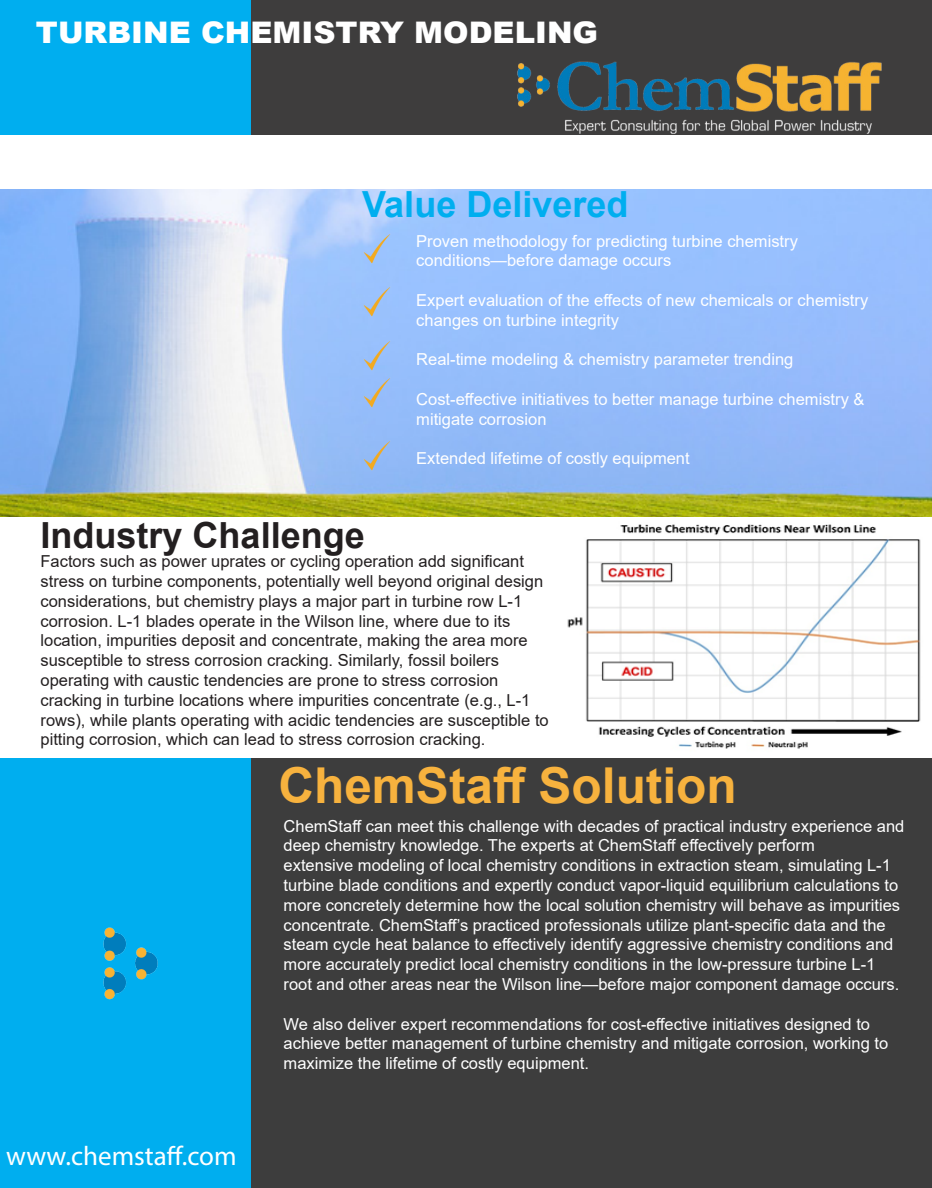
<style>
.page{position:relative;width:932px;height:1188px;background:#fff}
.page>*{position:absolute;margin:0;border:0;box-sizing:border-box;transform-origin:0 0}
.t1{font:700 49.5px "Arial";color:#f7b23e}
.t2{font:700 36px "Arial";color:#231f20}
.t3{font:700 36px "Arial";color:#00aeef}
.t4{font:900 29.7px "Arial";color:#fff}
.t5{font:27px "Myriad Pro";color:#fff}
.t6{font:16.5px/19.8px "Arial";color:#fff}
.t7{font:16.5px/19.8px "Arial";color:#231f20}
</style>
<div class="page">
<img style="left:0;top:190px;width:932px;height:327px">
<div style="left:248px;top:758px;width:684px;height:430px;background:#3d3d3d"></div>
<div style="left:250px;top:0;width:682px;height:135px;background:#3e3d3d"></div>
<div style="left:0;top:0;width:250px;height:135px;background:#00aeef"></div>
<div style="left:0;top:758px;width:250px;height:430px;background:#00aeef"></div>
<img style="left:517px;top:61px;width:365px;height:73px">
<img style="left:362px;top:285px;width:30px;height:33px">
<img style="left:362px;top:231px;width:30px;height:34px">
<img style="left:362px;top:339px;width:30px;height:33px">
<img style="left:567px;top:524px;width:354px;height:225px">
<img style="left:362px;top:439px;width:30px;height:34px">
<img style="left:362px;top:375px;width:30px;height:34px">
<img style="left:103px;top:927px;width:55px;height:73px">
<p class="t4" style="left:36px;top:11px;width:563px">TURBINE CHEMISTRY MODELING</p>
<p class="t3" style="left:362px;top:179px;width:268px">Value Delivered</p>
<p class="t6" style="left:416px;top:231px;width:383px">Proven methodology for predicting turbine chemistry</p>
<p class="t6" style="left:416px;top:251px;width:256px">conditions—before damage occurs</p>
<p class="t6" style="left:416px;top:290px;width:453px">Expert evaluation of the effects of new chemicals or chemistry</p>
<p class="t6" style="left:416px;top:310px;width:204px">changes on turbine integrity</p>
<p class="t6" style="left:416px;top:350px;width:378px">Real-time modeling &amp; chemistry parameter trending</p>
<p class="t6" style="left:416px;top:389px;width:450px">Cost-effective initiatives to better manage turbine chemistry &amp;</p>
<p class="t6" style="left:416px;top:409px;width:132px">mitigate corrosion</p>
<p class="t6" style="left:416px;top:449px;width:275px">Extended lifetime of costly equipment</p>
<p class="t2" style="left:40px;top:510px;width:326px">Industry Challenge</p>
<p class="t7" style="left:40px;top:551px;width:504px">Factors such as power uprates or cycling operation add significant stress on turbine components, potentially well beyond original design considerations, but chemistry plays a major part in turbine row L-1</p>
<p class="t7" style="left:40px;top:611px;width:471px">corrosion. L-1 blades operate in the Wilson line, where due to its</p>
<p class="t7" style="left:40px;top:631px;width:488px">location, impurities deposit and concentrate, making the area more susceptible to stress corrosion cracking. Similarly, fossil boilers</p>
<p class="t7" style="left:40px;top:670px;width:459px">operating with caustic tendencies are prone to stress corrosion</p>
<p class="t7" style="left:40px;top:690px;width:510px">cracking in turbine locations where impurities concentrate (e.g., L-1 rows), while plants operating with acidic tendencies are susceptible to pitting corrosion, which can lead to stress corrosion cracking.</p>
<p class="t1" style="left:278px;top:751px;width:460px">ChemStaff Solution</p>
<p class="t5" style="left:6px;top:1140px;width:232px">www.chemstaff.com</p>
<p class="t6" style="left:283px;top:816px;width:622px">ChemStaff can meet this challenge with decades of practical industry experience and deep chemistry knowledge. The experts at ChemStaff effectively perform</p>
<p class="t6" style="left:283px;top:855px;width:618px">extensive modeling of local chemistry conditions in extraction steam, simulating L-1 turbine blade conditions and expertly conduct vapor-liquid equilibrium calculations to more concretely determine how the local solution chemistry will behave as impurities concentrate. ChemStaff’s practiced professionals utilize plant-specific data and the steam cycle heat balance to effectively identify aggressive chemistry conditions and more accurately predict local chemistry conditions in the low-pressure turbine L-1 root and other areas near the Wilson line—before major component damage occurs.</p>
<p class="t6" style="left:283px;top:1014px;width:606px">We also deliver expert recommendations for cost-effective initiatives designed to achieve better management of turbine chemistry and mitigate corrosion, working to maximize the lifetime of costly equipment.</p>
</div>
